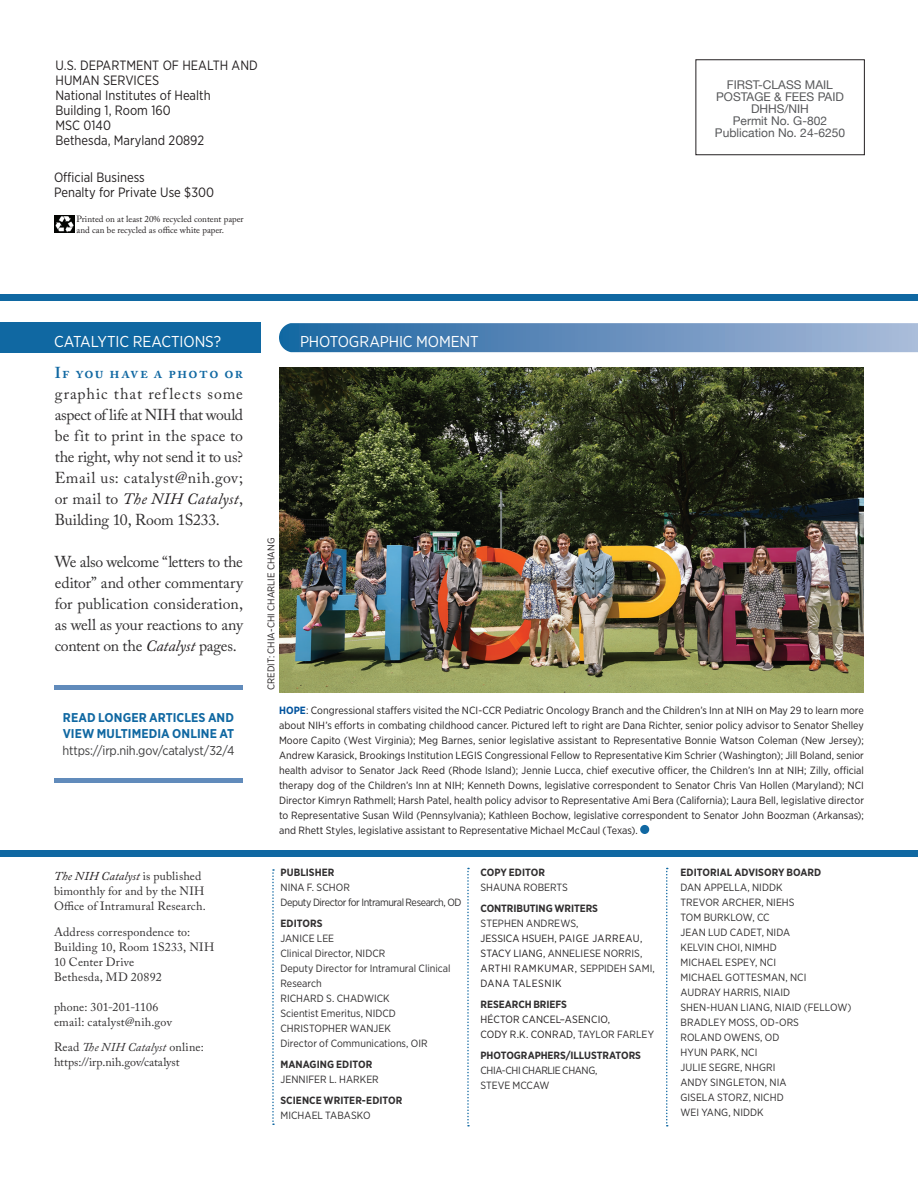
<style>
.page{position:relative;width:918px;height:1188px;background:#fff}
.page>*{position:absolute;margin:0;border:0;box-sizing:border-box;transform-origin:0 0}
.t1{font:15.75px/21px "Adobe Caslon Pro";letter-spacing:-.01em;color:#312f30;text-align:justify}
.t2{font:15.75px "Gotham Narrow";letter-spacing:-.01em;color:#fff}
.t3{font:600 15.75px "Adobe Caslon Pro";letter-spacing:.075em;color:#1068a2}
.t4{font:13.5px/15px "Gotham Narrow";color:#231f20;scale:.96 1}
.t5{font:700 12.75px/16.5px "Gotham Narrow";letter-spacing:.005em;color:#1068a2}
.t6{font:12.75px "Gotham Narrow";letter-spacing:-.015em;color:#3e3e3f}
.t7{font:12px/15px "Adobe Caslon Pro";letter-spacing:.015em;color:#312f30}
.t8{font:12px/12px "Helvetica Neue";color:#57585a;text-align:center}
.t9{font:10.5px/15px "Gotham Narrow";letter-spacing:.005em;color:#231f20}
.t10{font:10.5px/15px "Gotham Narrow";color:#312f30}
.t11{font:700 10.5px "Gotham Narrow";color:#312f30}
.t12{font:10.5px/15px "Gotham Narrow";letter-spacing:-.04em;color:#312f30}
.t13{font:10.5px/15px "Gotham Narrow";letter-spacing:-.035em;color:#312f30}
.t14{font:9.75px "Gotham Narrow";letter-spacing:.01em;color:#231f20}
.t15{font:9px/10.8px "Adobe Caslon Pro";color:#231f20}
.s1{font-style:italic;color:#231f20}
.s2{font-style:italic}
.s3{font-weight:700;color:#01539e}
.s4{color:#312f30}
</style>
<div class="page">
<svg style="left:279px;top:323px;width:639px;height:29px;background:#6490bd"></svg>
<div style="left:0;top:322px;width:261px;height:31px;background:#1068a2"></div>
<div style="left:696px;top:59px;width:169px;height:96px;border:1px solid #231f20"></div>
<img style="left:54px;top:215px;width:20px;height:18px">
<svg style="left:272px;top:869px;width:2px;height:256px"></svg>
<svg style="left:467px;top:868px;width:2px;height:258px"></svg>
<svg style="left:666px;top:868px;width:2px;height:258px"></svg>
<div style="left:0;top:294px;width:918px;height:7px;background:#1068a2"></div>
<hr style="left:54px;top:686px;width:189px;height:4px;background:#618bbb">
<div style="left:0;top:850px;width:918px;height:7px;background:#1068a2"></div>
<div style="left:640px;top:825px;width:9px;height:9px;background:#1068a2;border-radius:50%"></div>
<div style="left:54px;top:778px;width:189px;height:5px;background:#618bbb"></div>
<img style="left:279px;top:368px;width:585px;height:325px">
<p class="t4" style="left:56px;top:58px;width:212px">U.S. DEPARTMENT OF HEALTH AND<br>HUMAN SERVICES<br>National Institutes of Health<br>Building 1, Room 160<br>MSC 0140<br>Bethesda, Maryland 20892</p>
<p class="t4" style="left:54px;top:169px;width:168px">Official Business<br>Penalty for Private Use $300</p>
<p class="t15" style="left:76px;top:214px;width:169px">Printed on at least 20% recycled content paper and can be recycled as office white paper.</p>
<h1 class="t2" style="left:54px;top:331px;width:169px">CATALYTIC REACTIONS?</h1>
<h1 class="t2" style="left:300px;top:331px;width:180px">PHOTOGRAPHIC MOMENT</h1>
<h1 class="t3" style="left:55px;top:363px;width:190px">If you have a photo or</h1>
<h1 class="t1" style="left:55px;top:383px;width:190px">graphic that reflects some aspect of life at NIH that would be fit to print in the space to the right, why not send it to us?<br>Email us: catalyst@nih.gov; or mail to <span class="s1">The NIH Catalyst</span>, Building 10, Room 1S233.</h1>
<h1 class="t1" style="left:55px;top:551px;width:190px">We also welcome “letters to the editor” and other commentary for publication consideration, as well as your reactions to any content on the <span class="s1">Catalyst</span> pages.</h1>
<p class="t14" style="left:265px;top:690px;width:154px;rotate:-90deg">CREDIT: CHIA-CHI CHARLIE CHANG</p>
<p class="t8" style="left:715px;top:79px;width:132px">FIRST-CLASS MAIL<br>POSTAGE &amp; FEES PAID<br>DHHS/NIH<br>Permit No. G-802<br>Publication No. 24-6250</p>
<p class="t5" style="left:63px;top:709px;width:173px">READ LONGER ARTICLES AND<br>VIEW MULTIMEDIA ONLINE AT</p>
<p class="t6" style="left:63px;top:743px;width:173px">https://irp.nih.gov/catalyst/32/4</p>
<p class="t7" style="left:54px;top:869px;width:153px"><span class="s1">The NIH Catalyst</span> is published bimonthly for and by the NIH<br>Office of Intramural Research.</p>
<p class="t7" style="left:54px;top:924px;width:162px">Address correspondence to:<br>Building 10, Room 1S233, NIH<br>10 Center Drive<br>Bethesda, MD 20892</p>
<p class="t7" style="left:54px;top:999px;width:119px">phone: 301-201-1106 email: catalyst@nih.gov</p>
<p class="t7" style="left:54px;top:1040px;width:151px">Read <span class="s2">The NIH Catalyst</span> online: https://irp.nih.gov/catalyst</p>
<p class="t9" style="left:279px;top:703px;width:587px;text-align:justify"><span class="s3">HOPE</span>: Congressional staffers visited the NCI-CCR Pediatric Oncology Branch and the Children’s Inn at NIH on May 29 to learn more about NIH’s efforts in combating childhood cancer. Pictured left to right are Dana Richter, senior policy advisor to Senator Shelley Moore Capito (West Virginia); Meg Barnes, senior legislative assistant to Representative Bonnie Watson Coleman (New Jersey); Andrew Karasick, Brookings Institution LEGIS Congressional Fellow to Representative Kim Schrier (Washington); Jill Boland, senior health advisor to Senator Jack Reed (Rhode Island); Jennie Lucca, chief executive officer, the Children’s Inn at NIH; Zilly, official therapy dog of the Children’s Inn at NIH; Kenneth Downs, legislative correspondent to Senator Chris Van Hollen (Maryland); NCI Director Kimryn Rathmell; Harsh Patel, health policy advisor to Representative Ami Bera (California); Laura Bell, legislative director to Representative Susan Wild (Pennsylvania); Kathleen Bochow, legislative correspondent to Senator John Boozman (Arkansas); and Rhett Styles, legislative assistant to Representative Michael McCaul (Texas).</p>
<p class="t11" style="left:280px;top:866px;width:56px">PUBLISHER</p>
<p class="t12" style="left:280px;top:880px;width:183px">NINA F. SCHOR<br>Deputy Director for Intramural Research, OD</p>
<p class="t11" style="left:280px;top:917px;width:43px">EDITORS</p>
<p class="t10" style="left:280px;top:931px;width:172px">JANICE LEE<br>Clinical Director, NIDCR<br>Deputy Director for Intramural Clinical<br>Research<br>RICHARD S. CHADWICK<br>Scientist Emeritus, NIDCD<br>CHRISTOPHER WANJEK<br>Director of Communications, OIR</p>
<p class="t11" style="left:280px;top:1058px;width:93px">MANAGING EDITOR</p>
<p class="t10" style="left:280px;top:1072px;width:100px">JENNIFER L. HARKER</p>
<p class="t11" style="left:280px;top:1094px;width:123px">SCIENCE WRITER-EDITOR</p>
<p class="t10" style="left:280px;top:1108px;width:92px">MICHAEL TABASKO</p>
<p class="t11" style="left:481px;top:866px;width:66px">COPY EDITOR</p>
<p class="t10" style="left:481px;top:880px;width:89px">SHAUNA ROBERTS</p>
<p class="t11" style="left:481px;top:902px;width:119px">CONTRIBUTING WRITERS</p>
<p class="t10" style="left:481px;top:916px;width:100px">STEPHEN ANDREWS,</p>
<p class="t9" style="left:481px;top:931px;width:176px">JESSICA HSUEH, PAIGE JARREAU,<br>STACY LIANG, <span class="s4">ANNELIESE NORRIS,<br></span>ARTHI RAMKUMAR, <span class="s4">SEPPIDEH SAMI,<br></span>DANA TALESNIK</p>
<p class="t11" style="left:481px;top:998px;width:88px">RESEARCH BRIEFS</p>
<p class="t9" style="left:481px;top:1012px;width:175px">HÉCTOR CANCEL–ASENCIO,<br>CODY R.K. CONRAD, <span class="s4">TAYLOR FARLEY</span></p>
<p class="t11" style="left:481px;top:1049px;width:162px">PHOTOGRAPHERS/ILLUSTRATORS</p>
<p class="t13" style="left:481px;top:1063px;width:118px">CHIA-CHI CHARLIE CHANG,<br>STEVE MCCAW</p>
<p class="t11" style="left:681px;top:866px;width:142px">EDITORIAL ADVISORY BOARD</p>
<p class="t10" style="left:681px;top:880px;width:173px">DAN APPELLA, NIDDK<br>TREVOR ARCHER, NIEHS<br>TOM BURKLOW, CC<br>JEAN LUD CADET, NIDA<br>KELVIN CHOI, NIMHD<br>MICHAEL ESPEY, NCI<br>MICHAEL GOTTESMAN, NCI<br>AUDRAY HARRIS, NIAID<br>SHEN-HUAN LIANG, NIAID (FELLOW)<br>BRADLEY MOSS, OD-ORS<br>ROLAND OWENS, OD<br>HYUN PARK, NCI<br>JULIE SEGRE, NHGRI<br>ANDY SINGLETON, NIA<br>GISELA STORZ, NICHD<br>WEI YANG, NIDDK</p>
</div>
